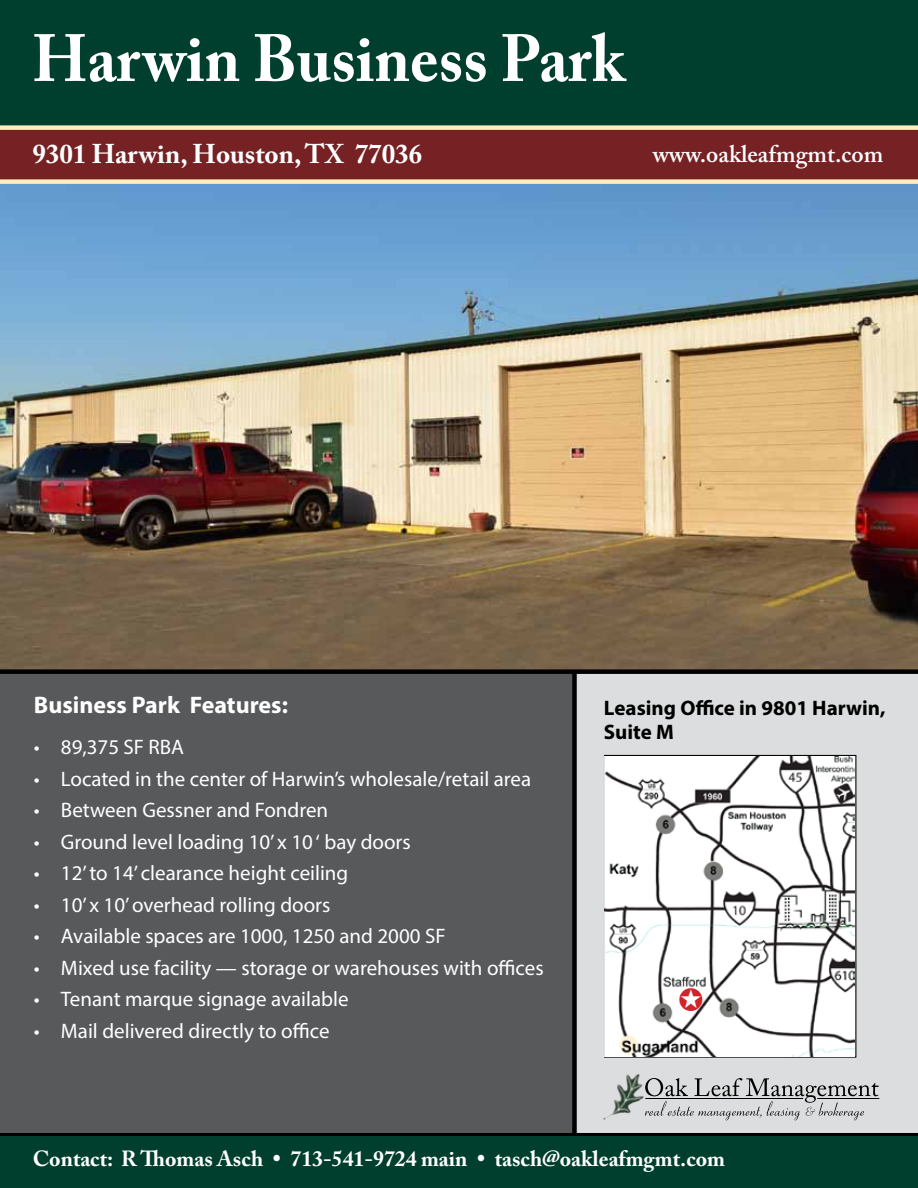
<style>
.page{position:relative;width:918px;height:1188px;background:#fff}
.page>*{position:absolute;margin:0;border:0;box-sizing:border-box;transform-origin:0 0}
.t1{font:700 66px "Adobe Caslon Pro";color:#fff;scale:.96 1}
.t2{font:36px "Carta";color:#d2232a}
.t3{font:700 27px "Adobe Caslon Pro";color:#fff}
.t4{font:700 24px "Myriad Pro";color:#fff}
.t5{font:600 24px "Adobe Caslon Pro";color:#fff}
.t6{font:700 21.75px "Adobe Caslon Pro";color:#fff}
.t7{font:21px "Myriad Pro";color:#fff}
.t8{font:700 21px/24px "Myriad Pro";color:#000}
</style>
<div class="page">
<img style="left:0;top:184px;width:918px;height:485px">
<div style="left:0;top:0;width:918px;height:130px;background:#003f2d"></div>
<div style="left:0;top:128px;width:918px;height:55px;background:#762123"></div>
<div style="left:0;top:125px;width:918px;height:5px;background:#feb"></div>
<div style="left:0;top:179px;width:918px;height:5px;background:#feb"></div>
<div style="left:0;top:674px;width:574px;height:514px;background:#58595b"></div>
<div style="left:577px;top:674px;width:341px;height:514px;background:#dcddde"></div>
<img style="left:603px;top:1073px;width:41px;height:47px">
<svg style="left:645px;top:1078px;width:234px;height:42px"></svg>
<div style="left:0;top:669px;width:918px;height:5px;background:#000"></div>
<svg style="left:0;top:1133px;width:918px;height:4px;background:#000f0b"></svg>
<img style="left:605px;top:756px;width:250px;height:300px">
<div style="left:681px;top:990px;width:21px;height:21px;background:#fff;border-radius:50%"></div>
<div style="left:572px;top:674px;width:5px;height:459px;background:#000"></div>
<div style="left:0;top:1137px;width:918px;height:51px;background:#003f2d"></div>
<h1 class="t1" style="left:32px;top:20px;width:618px">Harwin Business Park</h1>
<p class="t3" style="left:32px;top:138px;width:391px">9301 Harwin, Houston, TX 77036</p>
<p class="t5" style="left:653px;top:139px;width:232px">www.oakleafmgmt.com</p>
<p class="t4" style="left:34px;top:690px;width:256px">Business Park Features:</p>
<p class="t7" style="left:34px;top:734px;width:152px">• 89,375 SF RBA</p>
<p class="t7" style="left:34px;top:766px;width:499px">• Located in the center of Harwin’s wholesale/retail area</p>
<p class="t7" style="left:34px;top:797px;width:296px">• Between Gessner and Fondren</p>
<p class="t7" style="left:34px;top:829px;width:378px">• Ground level loading 10’ x 10 ‘ bay doors</p>
<p class="t7" style="left:34px;top:860px;width:316px">• 12’to 14’ clearance height ceiling</p>
<p class="t7" style="left:34px;top:892px;width:298px">• 10’ x 10’overhead rolling doors</p>
<p class="t7" style="left:34px;top:923px;width:413px">• Available spaces are 1000, 1250 and 2000 SF</p>
<p class="t7" style="left:34px;top:955px;width:511px">• Mixed use facility — storage or warehouses with offices</p>
<p class="t7" style="left:34px;top:986px;width:316px">• Tenant marque signage available</p>
<p class="t7" style="left:34px;top:1018px;width:297px">• Mail delivered directly to office</p>
<p class="t8" style="left:604px;top:695px;width:283px">Leasing Office in 9801 Harwin,<br>Suite M</p>
<h2 class="t2" style="left:678px;top:980px;width:27px">r</h2>
<p class="t6" style="left:33px;top:1145px;width:694px">Contact: R Thomas Asch • 713-541-9724 main • tasch@oakleafmgmt.com</p>
</div>
